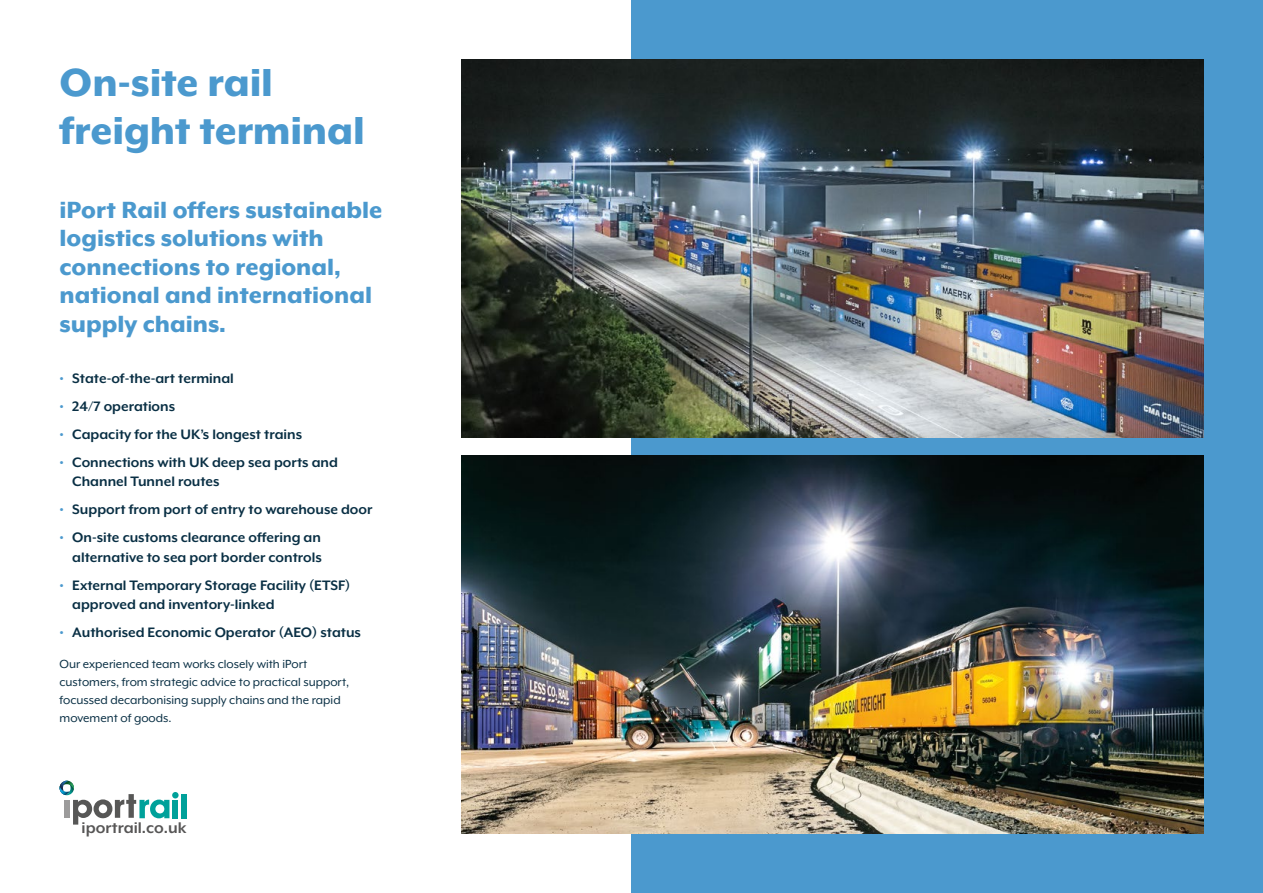
<style>
.page{position:relative;width:1263px;height:893px;background:#fff}
.page>*{position:absolute;margin:0;border:0;box-sizing:border-box;transform-origin:0 0}
.t1{font:800 45px/48px "Mr Eaves XL Mod OT";letter-spacing:-.005em;color:#4b99ce}
.t2{font:800 27px/28.5px "Mr Eaves XL Mod OT";color:#4b99ce}
.t3{font:700 17.85px "Mr Eaves XL Mod OT";color:#575656}
.t4{font:700 15.75px/19.5px "Mr Eaves XL Mod OT";color:#092f44}
.t5{font:13.5px/18px "Mr Eaves XL Mod OT";color:#092f44}
.s1{color:#4b99ce}
</style>
<div class="page">
<div style="left:631px;top:0;width:632px;height:893px;background:#4b99ce"></div>
<svg style="left:60px;top:781px;width:109px;height:44px"></svg>
<div style="left:181px;top:794px;width:6px;height:24px;background:#00a19a"></div>
<div style="left:173px;top:800px;width:5px;height:18px;background:#00a19a"></div>
<div style="left:172px;top:792px;width:7px;height:6px;background:#00a19a;border-radius:50%"></div>
<img style="left:462px;top:455px;width:741px;height:378px">
<img style="left:462px;top:60px;width:741px;height:378px">
<h1 class="t1" style="left:60px;top:58px;width:307px">On-site rail freight terminal</h1>
<h2 class="t2" style="left:60px;top:195px;width:324px">iPort Rail offers sustainable logistics solutions with connections to regional, national and international supply chains.</h2>
<p class="t4" style="left:60px;top:368px;width:176px"><span class="s1">•</span> State-of-the-art terminal</p>
<p class="t4" style="left:60px;top:396px;width:117px"><span class="s1">•</span> 24/7 operations</p>
<p class="t4" style="left:60px;top:424px;width:244px"><span class="s1">•</span> Capacity for the UK’s longest trains</p>
<p class="t4" style="left:72px;top:452px;width:267px;text-indent:-13px"><span class="s1">•</span> Connections with UK deep sea ports and<br>Channel Tunnel routes</p>
<p class="t4" style="left:60px;top:499px;width:314px"><span class="s1">•</span> Support from port of entry to warehouse door</p>
<p class="t4" style="left:60px;top:527px;width:264px;text-align:right"><span class="s1">•</span> On-site customs clearance offering an alternative to sea port border controls</p>
<p class="t4" style="left:72px;top:575px;width:279px;text-indent:-13px"><span class="s1">•</span> External Temporary Storage Facility (ETSF) approved and inventory-linked</p>
<p class="t4" style="left:60px;top:622px;width:303px"><span class="s1">•</span> Authorised Economic Operator (AEO) status</p>
<p class="t5" style="left:60px;top:655px;width:291px">Our experienced team works closely with iPort customers, from strategic advice to practical support, focussed decarbonising supply chains and the rapid movement of goods.</p>
<p class="t3" style="left:82px;top:818px;width:106px">iportrail.co.uk</p>
</div>
